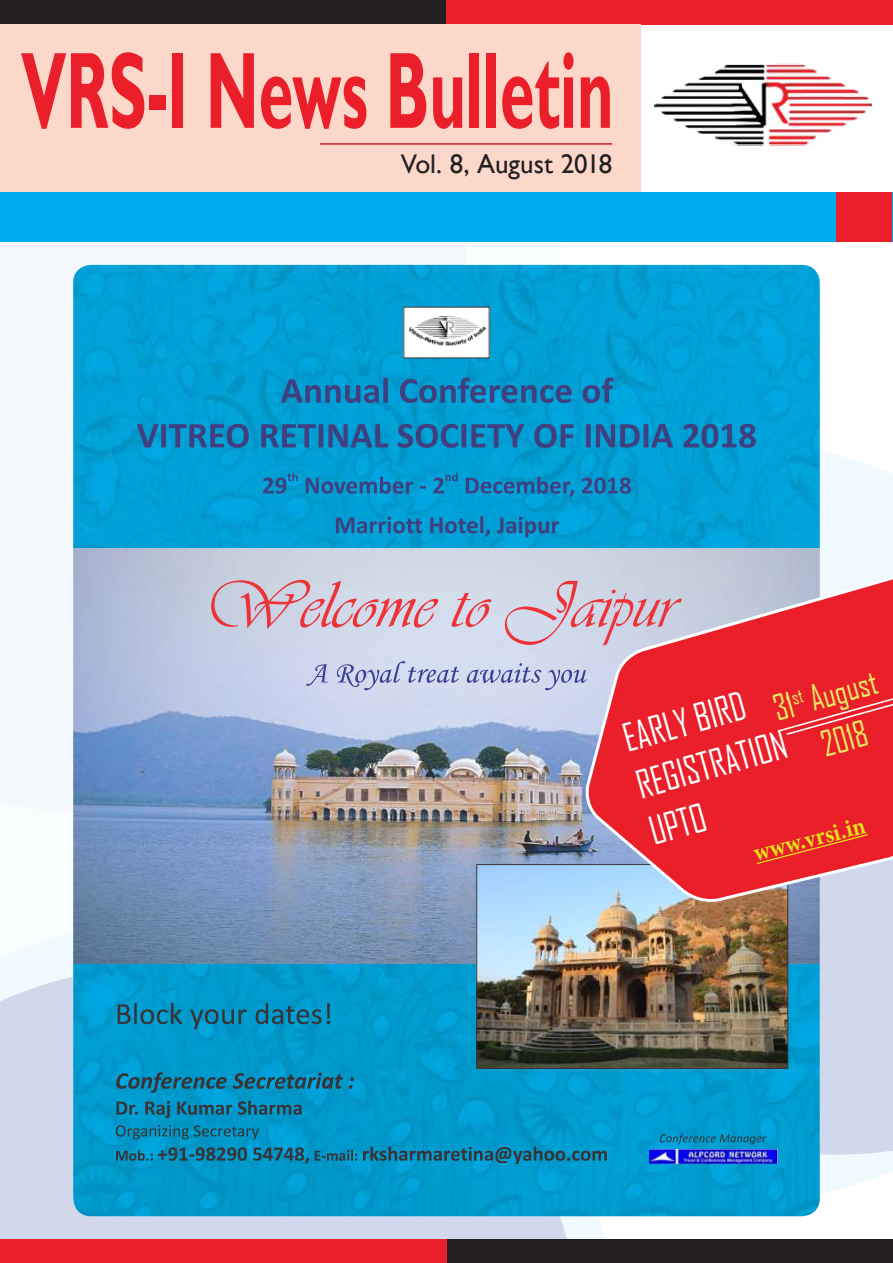
<style>
.page{position:relative;width:893px;height:1263px;background:#fff}
.page>*{position:absolute;margin:0;border:0;box-sizing:border-box;transform-origin:0 0}
.t1{font:700 109.35px "Gill Sans";color:#eb1f29;scale:.57 1}
.t2{font:37.2px "Agency FB";color:#fff;scale:.94 1}
.t3{font:34.2px "Agency FB";color:#e8e861;scale:.94 1}
.t4{font:27px "Gill Sans";color:#231f20}
.t5{font:700 24.9px "Minion Pro";color:#e2e318;scale:.94 1}
</style>
<div class="page">
<svg style="left:820px;top:451px;width:73px;height:743px;fill:#f0f9fd"></svg>
<div style="left:0;top:242px;width:475px;height:567px;background:#f4f7fb"></div>
<div style="left:820px;top:904px;width:73px;height:251px;background:#d1d8eb"></div>
<svg style="left:0;top:964px;width:578px;height:275px;background:#d2d9ec"></svg>
<div style="left:0;top:0;width:446px;height:24px;background:#231f20"></div>
<div style="left:446px;top:0;width:447px;height:24px;background:#eb1f29"></div>
<div style="left:446px;top:1239px;width:447px;height:24px;background:#231f20"></div>
<div style="left:0;top:1239px;width:446px;height:24px;background:#eb1f29"></div>
<div style="left:0;top:24px;width:640px;height:172px;background:#fbd8ca"></div>
<img style="left:655px;top:64px;width:217px;height:82px">
<div style="left:0;top:193px;width:892px;height:49px;background:#00aeef"></div>
<div style="left:836px;top:193px;width:56px;height:49px;background:#eb1f29"></div>
<img style="left:73px;top:265px;width:747px;height:951px">
<img style="left:73px;top:549px;width:747px;height:415px">
<svg style="left:116px;top:1072px;width:491px;height:92px;background:#078ebb"></svg>
<svg style="left:118px;top:1003px;width:212px;height:26px;background:#0c83ab"></svg>
<svg style="left:306px;top:661px;width:277px;height:29px;background:#bac3e0"></svg>
<img style="left:405px;top:309px;width:83px;height:47px">
<img style="left:478px;top:866px;width:308px;height:201px">
<div style="left:476px;top:864px;width:312px;height:205px;border:1px solid #383336"></div>
<svg style="left:660px;top:1134px;width:106px;height:10px"></svg>
<img style="left:649px;top:1150px;width:128px;height:13px">
<svg style="left:263px;top:473px;width:368px;height:24px;background:#1086be"></svg>
<svg style="left:137px;top:377px;width:536px;height:71px;background:#0e89c1"></svg>
<svg style="left:683px;top:424px;width:73px;height:24px;background:#1f71ac"></svg>
<svg style="left:211px;top:580px;width:372px;height:66px;background:#d3c2d1"></svg>
<svg style="left:336px;top:516px;width:223px;height:21px;background:#1481ba"></svg>
<svg style="left:583px;top:571px;width:310px;height:333px;background:#de5663"></svg>
<svg style="left:776px;top:682px;width:117px;height:54px;background:#ec2b35"></svg>
<hr style="left:320px;top:143px;width:292px;height:2px;background:#d1232a">
<svg style="left:755px;top:833px;width:114px;height:32px;background:#ea2729"></svg>
<p class="t1" style="left:21px;top:25px;width:1041px">VRS-I News Bulletin</p>
<p class="t4" style="left:401px;top:148px;width:213px">Vol. 8, August 2018</p>
<p class="t3" style="left:768px;top:689px;width:115px;rotate:-16deg">31<sup>st</sup> August</p>
<p class="t3" style="left:816px;top:725px;width:51px;rotate:-16deg">2018</p>
<p class="t2" style="left:618px;top:717px;width:135px;rotate:-16deg">EARLY BIRD</p>
<p class="t2" style="left:631px;top:764px;width:166px;rotate:-16deg">REGISTRATION</p>
<p class="t2" style="left:644px;top:810px;width:62px;rotate:-16deg">UPTO</p>
<p class="t5" style="left:750px;top:837px;width:123px;rotate:-15deg">www.vrsi.in</p>
</div>
